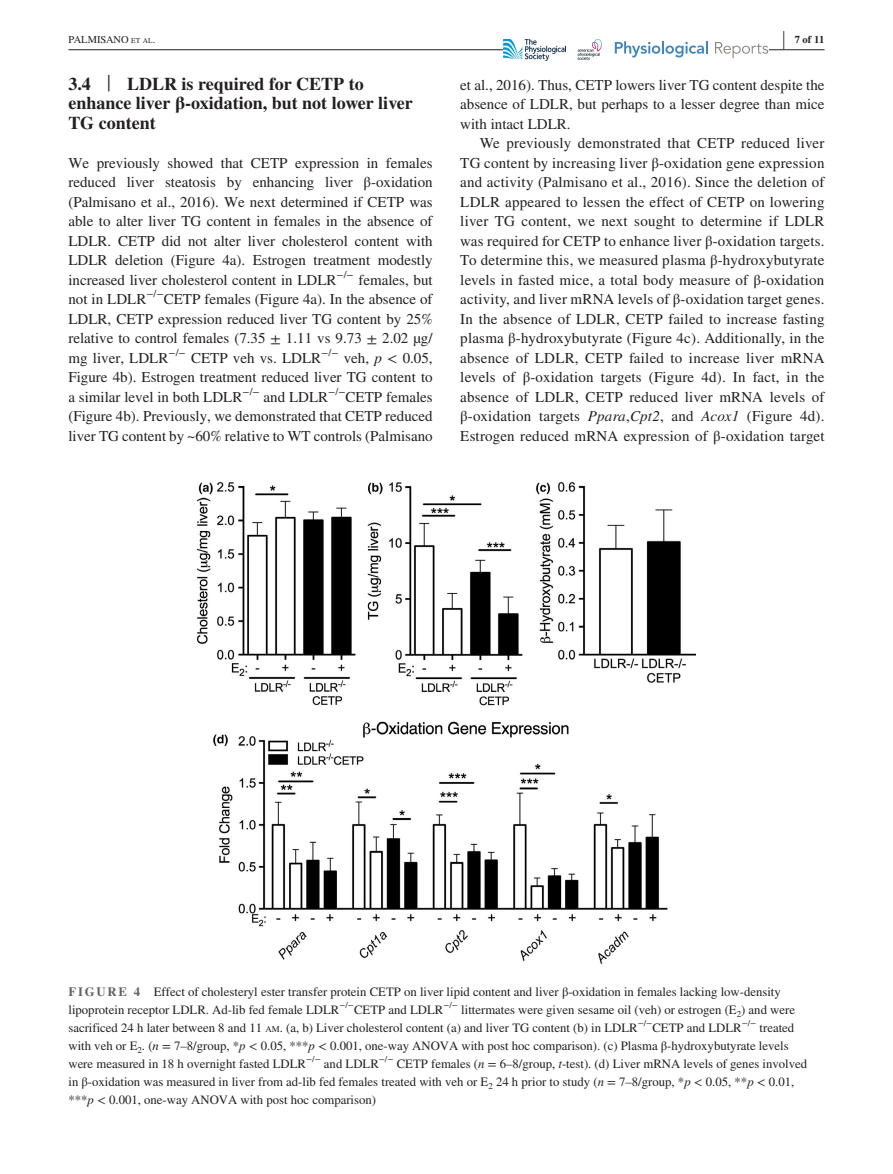
<style>
.page{position:relative;width:893px;height:1174px;background:#fff}
.page>*{position:absolute;margin:0;border:0;box-sizing:border-box;transform-origin:0 0}
.t1{font:700 25.95px "STIX";color:#231f20;scale:.36 1}
.t2{font:700 18px/19.5px "STIX";color:#231f20}
.t3{font:15px/19.5px "STIX";color:#231f20;text-align:justify}
.t4{font:12.75px/18px "STIX";color:#231f20}
.t5{font:10.5px "STIX";color:#231f20}
.t6{font:10.5px "STIX";color:#231f20}
.t7{font:700 10.5px "STIX";color:#231f20}
.s1{font-size:7.35px}
.s2{font-weight:400;font-size:23.7px}
.s3{font-style:italic}
.s4{font-weight:700;color:#636366}
.s5{font-size:8.85px}
</style>
<div class="page">
<hr style="left:68px;top:49px;width:756px;height:1px;background:#231f20">
<div style="left:504px;top:39px;width:264px;height:21px;background:#fff"></div>
<svg style="left:578px;top:39px;width:24px;height:21px"></svg>
<img style="left:504px;top:39px;width:61px;height:21px">
<svg style="left:615px;top:41px;width:93px;height:16px"></svg>
<svg style="left:715px;top:42px;width:53px;height:16px"></svg>
<img style="left:198px;top:482px;width:497px;height:481px">
<h1 class="t1" style="left:783px;top:24px;width:7px">|</h1>
<p class="t6" style="left:68px;top:32px;width:88px">PALMISANO <span class="s1">ET AL</span> .</p>
<p class="t7" style="left:795px;top:33px;width:31px">7 of 11</p>
<p class="t2" style="left:68px;top:74px;width:346px">3.4 <span class="s2">|</span> LDLR is required for CETP to enhance liver β-oxidation, but not lower liver<br>TG content</p>
<p class="t3" style="left:68px;top:154px;width:366px">We previously showed that CETP expression in females reduced liver steatosis by enhancing liver β-oxidation (Palmisano et al., 2016). We next determined if CETP was able to alter liver TG content in females in the absence of LDLR. CETP did not alter liver cholesterol content with LDLR deletion (Figure 4a). Estrogen treatment modestly increased liver cholesterol content in LDLR</p>
<p class="t3" style="left:460px;top:76px;width:366px">et al., 2016). Thus, CETP lowers liver TG content despite the absence of LDLR, but perhaps to a lesser degree than mice with intact LDLR.</p>
<p class="t3" style="left:460px;top:134px;width:366px;text-indent:20px">We previously demonstrated that CETP reduced liver TG content by increasing liver β-oxidation gene expression and activity (Palmisano et al., 2016). Since the deletion of LDLR appeared to lessen the effect of CETP on lowering liver TG content, we next sought to determine if LDLR was required for CETP to enhance liver β-oxidation targets.<br>To determine this, we measured plasma β-hydroxybutyrate levels in fasted mice, a total body measure of β-oxidation activity, and liver mRNA levels of β-oxidation target genes.<br>In the absence of LDLR, CETP failed to increase fasting plasma β-hydroxybutyrate (Figure 4c). Additionally, in the absence of LDLR, CETP failed to increase liver mRNA levels of β-oxidation targets (Figure 4d). In fact, in the absence of LDLR, CETP reduced liver mRNA levels of β-oxidation targets <span class="s3">Ppara</span>,<span class="s3">Cpt2</span>, and <span class="s3">Acox1</span> (Figure 4d).<br>Estrogen reduced mRNA expression of β-oxidation target</p>
<p class="t5" style="left:337px;top:267px;width:19px">−/−</p>
<p class="t3" style="left:358px;top:271px;width:76px">females, but</p>
<p class="t3" style="left:68px;top:290px;width:79px">not in LDLR</p>
<p class="t5" style="left:146px;top:287px;width:19px">−/−</p>
<p class="t3" style="left:68px;top:290px;width:366px;text-indent:95px">CETP females (Figure 4a). In the absence of LDLR, CETP expression reduced liver TG content by 25% relative to control females (7.35 ± 1.11 vs 9.73 ± 2.02 µg/ mg liver, LDLR</p>
<p class="t5" style="left:168px;top:345px;width:19px">−/−</p>
<p class="t3" style="left:191px;top:349px;width:132px">CETP veh vs. LDLR</p>
<p class="t5" style="left:321px;top:345px;width:19px">−/−</p>
<p class="t3" style="left:68px;top:349px;width:366px;text-indent:275px">veh, <span class="s3">p</span> &lt; 0.05, Figure 4b). Estrogen treatment reduced liver TG content to a similar level in both LDLR</p>
<p class="t5" style="left:242px;top:384px;width:19px">−/−</p>
<p class="t3" style="left:264px;top:388px;width:66px">and LDLR</p>
<p class="t5" style="left:328px;top:384px;width:19px">−/−</p>
<p class="t3" style="left:68px;top:388px;width:366px;text-indent:277px">CETP females (Figure 4b). Previously, we demonstrated that CETP reduced liver TG content by ~60% relative to WT controls (Palmisano</p>
<p class="t4" style="left:68px;top:983px;width:740px"><span class="s4">FIGURE 4</span> Effect of cholesteryl ester transfer protein CETP on liver lipid content and liver β-oxidation in females lacking low-density lipoprotein receptor LDLR. Ad-lib fed female LDLR<sup>−/−</sup>CETP and LDLR<sup>−/−</sup> littermates were given sesame oil (veh) or estrogen (E<sub>2</sub>) and were sacrificed 24 h later between 8 and 11 <span class="s5">AM</span>. (a, b) Liver cholesterol content (a) and liver TG content (b) in LDLR<sup>−/−</sup>CETP and LDLR<sup>−/−</sup> treated with veh or E<sub>2</sub>. (<span class="s3">n</span> = 7–8/group, *<span class="s3">p</span> &lt; 0.05, ***<span class="s3">p</span> &lt; 0.001, one-way ANOVA with post hoc comparison). (c) Plasma β-hydroxybutyrate levels were measured in 18 h overnight fasted LDLR<sup>−/−</sup> and LDLR<sup>−/−</sup> CETP females (<span class="s3">n</span> = 6–8/group, <span class="s3">t</span>-test). (d) Liver mRNA levels of genes involved in β-oxidation was measured in liver from ad-lib fed females treated with veh or E<sub>2</sub> 24 h prior to study (<span class="s3">n</span> = 7–8/group, *<span class="s3">p</span> &lt; 0.05, **<span class="s3">p</span> &lt; 0.01, ***<span class="s3">p</span> &lt; 0.001, one-way ANOVA with post hoc comparison)</p>
</div>
